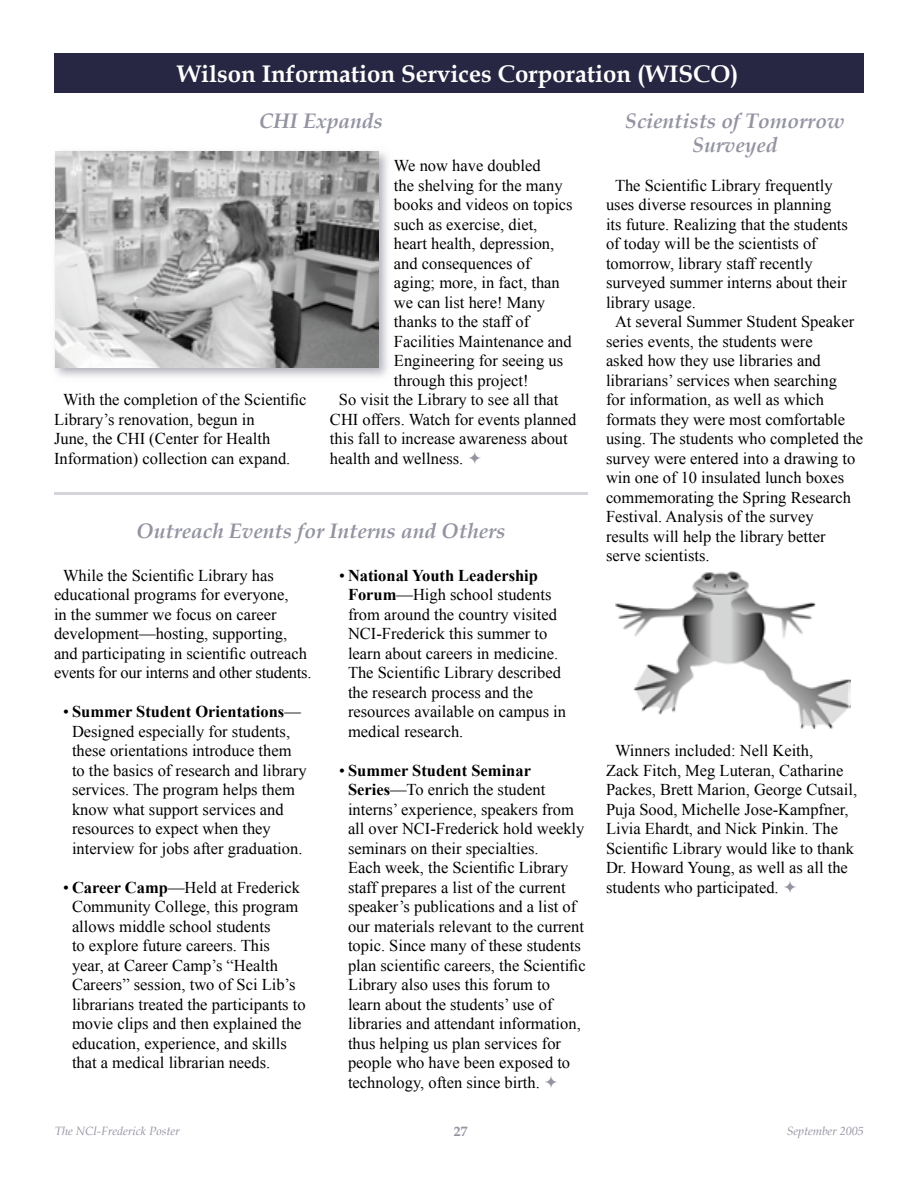
<style>
.page{position:relative;width:918px;height:1188px;background:#fff}
.page>*{position:absolute;margin:0;border:0;box-sizing:border-box;transform-origin:0 0}
.t1{font:700 24px "Book Antiqua";color:#fff}
.t2{font:italic 700 21px/24px "Book Antiqua";color:#9393a2;text-align:center}
.t3{font:16.5px/19.5px "Times New Roman";color:#000}
.t4{font:700 13.5px "Book Antiqua";color:#9393a2}
.t5{font:italic 12px "Book Antiqua";color:#9393a2}
.s1{font-weight:700}
</style>
<div class="page">
<div style="left:54px;top:54px;width:810px;height:39px;background:#272744"></div>
<img style="left:55px;top:151px;width:333px;height:226px">
<img style="left:56px;top:152px;width:323px;height:215px">
<hr style="left:54px;top:492px;width:533px;height:3px;background:#d4d4da">
<img style="left:616px;top:571px;width:234px;height:158px">
<h1 class="t1" style="left:177px;top:58px;width:563px">Wilson Information Services Corporation (WISCO)</h1>
<p class="t2" style="left:259px;top:109px;width:125px">CHI Expands</p>
<p class="t2" style="left:625px;top:109px;width:221px">Scientists of Tomorrow<br>Surveyed</p>
<p class="t3" style="left:615px;top:175px;width:219px">The Scientific Library frequently</p>
<p class="t3" style="left:606px;top:194px;width:227px">uses diverse resources in planning</p>
<p class="t3" style="left:606px;top:214px;width:243px">its future. Realizing that the students</p>
<p class="t3" style="left:606px;top:233px;width:212px">of today will be the scientists of</p>
<p class="t3" style="left:606px;top:253px;width:208px">tomorrow, library staff recently</p>
<p class="t3" style="left:606px;top:272px;width:243px">surveyed summer interns about their</p>
<p class="t3" style="left:606px;top:292px;width:91px">library usage.</p>
<p class="t3" style="left:615px;top:311px;width:241px">At several Summer Student Speaker</p>
<p class="t3" style="left:606px;top:331px;width:208px">series events, the students were</p>
<p class="t3" style="left:606px;top:350px;width:216px">asked how they use libraries and</p>
<p class="t3" style="left:606px;top:370px;width:233px">librarians’ services when searching</p>
<p class="t3" style="left:606px;top:389px;width:220px">for information, as well as which</p>
<p class="t3" style="left:606px;top:409px;width:241px">formats they were most comfortable</p>
<p class="t3" style="left:606px;top:428px;width:259px">using. The students who completed the</p>
<p class="t3" style="left:606px;top:448px;width:251px">survey were entered into a drawing to</p>
<p class="t3" style="left:606px;top:467px;width:240px">win one of 10 insulated lunch boxes</p>
<p class="t3" style="left:606px;top:487px;width:247px">commemorating the Spring Research</p>
<p class="t3" style="left:606px;top:506px;width:209px">Festival. Analysis of the survey</p>
<p class="t3" style="left:606px;top:526px;width:221px">results will help the library better</p>
<p class="t3" style="left:606px;top:545px;width:105px">serve scientists.</p>
<p class="t3" style="left:394px;top:155px;width:148px">We now have doubled</p>
<p class="t3" style="left:394px;top:175px;width:170px">the shelving for the many</p>
<p class="t3" style="left:394px;top:194px;width:180px">books and videos on topics</p>
<p class="t3" style="left:394px;top:214px;width:145px">such as exercise, diet,</p>
<p class="t3" style="left:394px;top:233px;width:162px">heart health, depression,</p>
<p class="t3" style="left:394px;top:253px;width:138px">and consequences of</p>
<p class="t3" style="left:394px;top:272px;width:167px">aging; more, in fact, than</p>
<p class="t3" style="left:394px;top:292px;width:153px">we can list here! Many</p>
<p class="t3" style="left:394px;top:311px;width:137px">thanks to the staff of</p>
<p class="t3" style="left:394px;top:331px;width:179px">Facilities Maintenance and</p>
<p class="t3" style="left:394px;top:350px;width:171px">Engineering for seeing us</p>
<p class="t3" style="left:394px;top:370px;width:136px">through this project!</p>
<p class="t3" style="left:339px;top:389px;width:221px">So visit the Library to see all that</p>
<p class="t3" style="left:330px;top:409px;width:248px">CHI offers. Watch for events planned</p>
<p class="t3" style="left:330px;top:428px;width:239px">this fall to increase awareness about</p>
<p class="t3" style="left:330px;top:448px;width:135px">health and wellness.</p>
<p class="t3" style="left:54px;top:389px;width:254px;text-indent:9px">With the completion of the Scientific Library’s renovation, begun in<br>June, the CHI (Center for Health Information) collection can expand.</p>
<p class="t2" style="left:136px;top:519px;width:371px">Outreach Events for Interns and Others</p>
<p class="t3" style="left:54px;top:565px;width:259px;text-indent:9px">While the Scientific Library has educational programs for everyone,<br>in the summer we focus on career development—hosting, supporting, and participating in scientific outreach events for our interns and other students.</p>
<p class="t3" style="left:72px;top:701px;width:236px;text-indent:-9px">• <span class="s1">Summer Student Orientations</span>— Designed especially for students, these orientations introduce them to the basics of research and library services. The program helps them know what support services and resources to expect when they interview for jobs after graduation.</p>
<p class="t3" style="left:72px;top:877px;width:235px;text-indent:-9px">• <span class="s1">Career Camp</span>—Held at Frederick Community College, this program allows middle school students<br>to explore future careers. This year, at Career Camp’s “Health Careers” session, two of Sci Lib’s librarians treated the participants to movie clips and then explained the education, experience, and skills that a medical librarian needs.</p>
<p class="t3" style="left:348px;top:565px;width:220px;text-indent:-9px">• <span class="s1">National Youth Leadership<br>Forum</span>—High school students from around the country visited<br>NCI-Frederick this summer to learn about careers in medicine.<br>The Scientific Library described the research process and the resources available on campus in medical research.</p>
<p class="t3" style="left:348px;top:760px;width:239px;text-indent:-9px">• <span class="s1">Summer Student Seminar Series</span>—To enrich the student interns’ experience, speakers from all over NCI-Frederick hold weekly seminars on their specialties.<br>Each week, the Scientific Library staff prepares a list of the current speaker’s publications and a list of our materials relevant to the current topic. Since many of these students plan scientific careers, the Scientific Library also uses this forum to learn about the students’ use of libraries and attendant information, thus helping us plan services for people who have been exposed to technology, often since birth.</p>
<p class="t3" style="left:606px;top:740px;width:253px;text-indent:9px">Winners included: Nell Keith,<br>Zack Fitch, Meg Luteran, Catharine Packes, Brett Marion, George Cutsail, Puja Sood, Michelle Jose-Kampfner, Livia Ehardt, and Nick Pinkin. The Scientific Library would like to thank Dr. Howard Young, as well as all the students who participated.</p>
<p class="t5" style="left:55px;top:1123px;width:126px">The NCI-Frederick Poster</p>
<p class="t4" style="left:454px;top:1123px;width:15px">27</p>
<p class="t5" style="left:787px;top:1123px;width:79px">September 2005</p>
</div>
